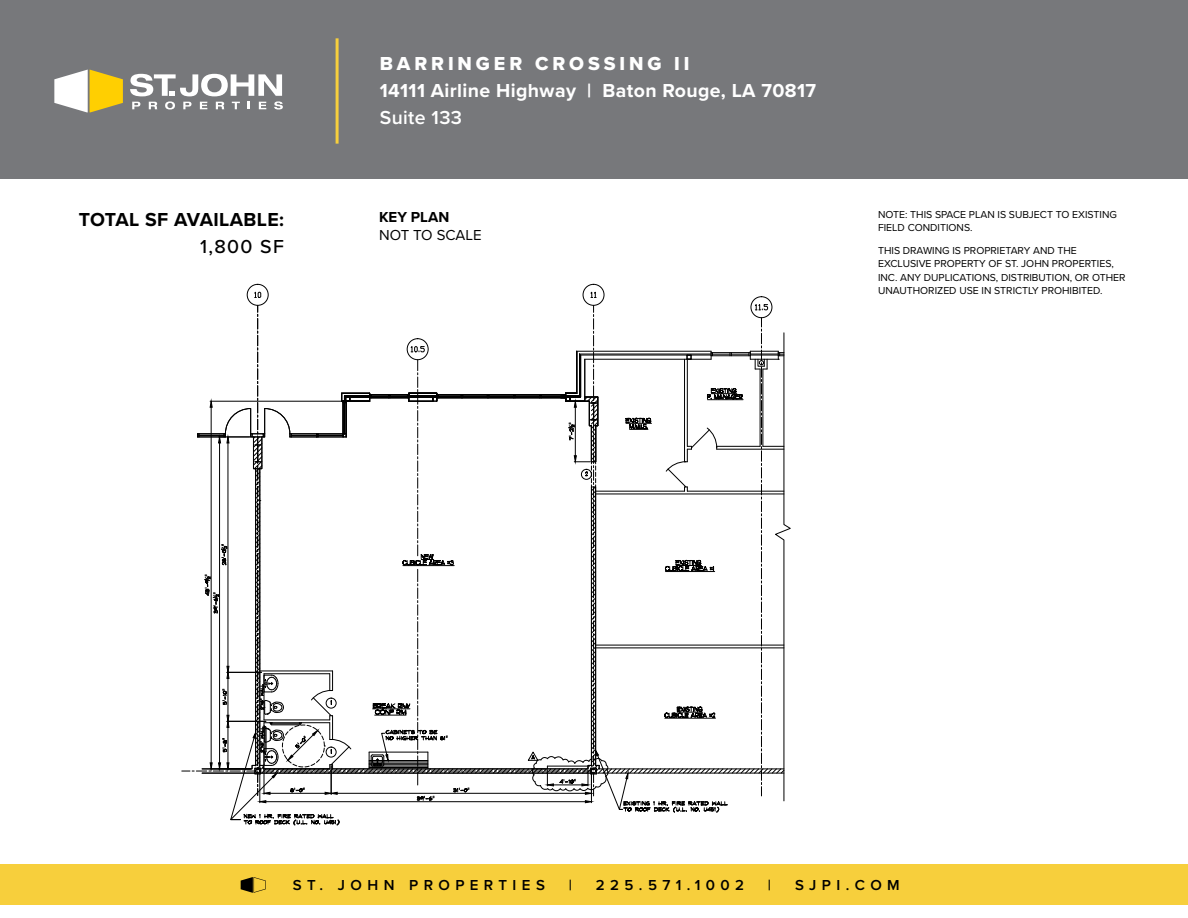
<style>
.page{position:relative;width:1188px;height:918px;background:#fff}
.page>*{position:absolute;margin:0;border:0;box-sizing:border-box;transform-origin:0 0}
.t1{font:700 19.5px "Proxima Nova";letter-spacing:.02em;color:#fff}
.t2{font:19.5px "Proxima Nova Extrabld";letter-spacing:.2em;color:#fff}
.t3{font:700 19.5px "Proxima Nova";letter-spacing:.02em;color:#000}
.t4{font:600 19.5px "Proxima Nova";letter-spacing:.02em;color:#fff}
.t5{font:500 19.5px "Proxima Nova";color:#000}
.t6{font:600 15px "Proxima Nova";letter-spacing:.36em;color:#000}
.t7{font:15px "Proxima Nova";color:#000}
.t8{font:700 15px "Proxima Nova";color:#000}
.t9{font:10.5px/13.5px "Proxima Nova";color:#000}
</style>
<div class="page">
<div style="left:0;top:864px;width:1188px;height:40px;background:#f7cf3c"></div>
<div style="left:0;top:0;width:1188px;height:178px;background:#77787b"></div>
<svg style="left:241px;top:877px;width:25px;height:16px"></svg>
<hr style="left:336px;top:38px;width:3px;height:106px;background:#f7cf3c">
<svg style="left:54px;top:70px;width:69px;height:42px"></svg>
<svg style="left:130px;top:74px;width:153px;height:36px"></svg>
<svg style="left:182px;top:304px;width:609px;height:521px"></svg>
<h1 class="t3" style="left:79px;top:208px;width:207px">TOTAL SF AVAILABLE:</h1>
<h1 class="t5" style="left:200px;top:235px;width:85px">1,800 SF</h1>
<h1 class="t2" style="left:380px;top:52px;width:311px">BARRINGER CROSSING II</h1>
<h1 class="t1" style="left:380px;top:79px;width:438px">14111 Airline Highway | Baton Rouge, LA 70817</h1>
<h1 class="t4" style="left:380px;top:106px;width:84px">Suite 133</h1>
<h2 class="t8" style="left:379px;top:209px;width:72px">KEY PLAN</h2>
<h2 class="t7" style="left:379px;top:227px;width:104px">NOT TO SCALE</h2>
<p class="t9" style="left:878px;top:208px;width:240px">NOTE: THIS SPACE PLAN IS SUBJECT TO EXISTING<br>FIELD CONDITIONS.</p>
<p class="t9" style="left:878px;top:244px;width:249px">THIS DRAWING IS PROPRIETARY AND THE EXCLUSIVE PROPERTY OF ST. JOHN PROPERTIES, INC. ANY DUPLICATIONS, DISTRIBUTION, OR OTHER UNAUTHORIZED USE IN STRICTLY PROHIBITED.</p>
<h2 class="t6" style="left:293px;top:876px;width:254px">ST. JOHN PROPERTIES</h2>
<h2 class="t6" style="left:569px;top:876px;width:5px">|</h2>
<h2 class="t6" style="left:596px;top:876px;width:150px">225.571.1002</h2>
<h2 class="t6" style="left:768px;top:876px;width:5px">|</h2>
<h2 class="t6" style="left:795px;top:876px;width:106px">SJPI.COM</h2>
</div>
